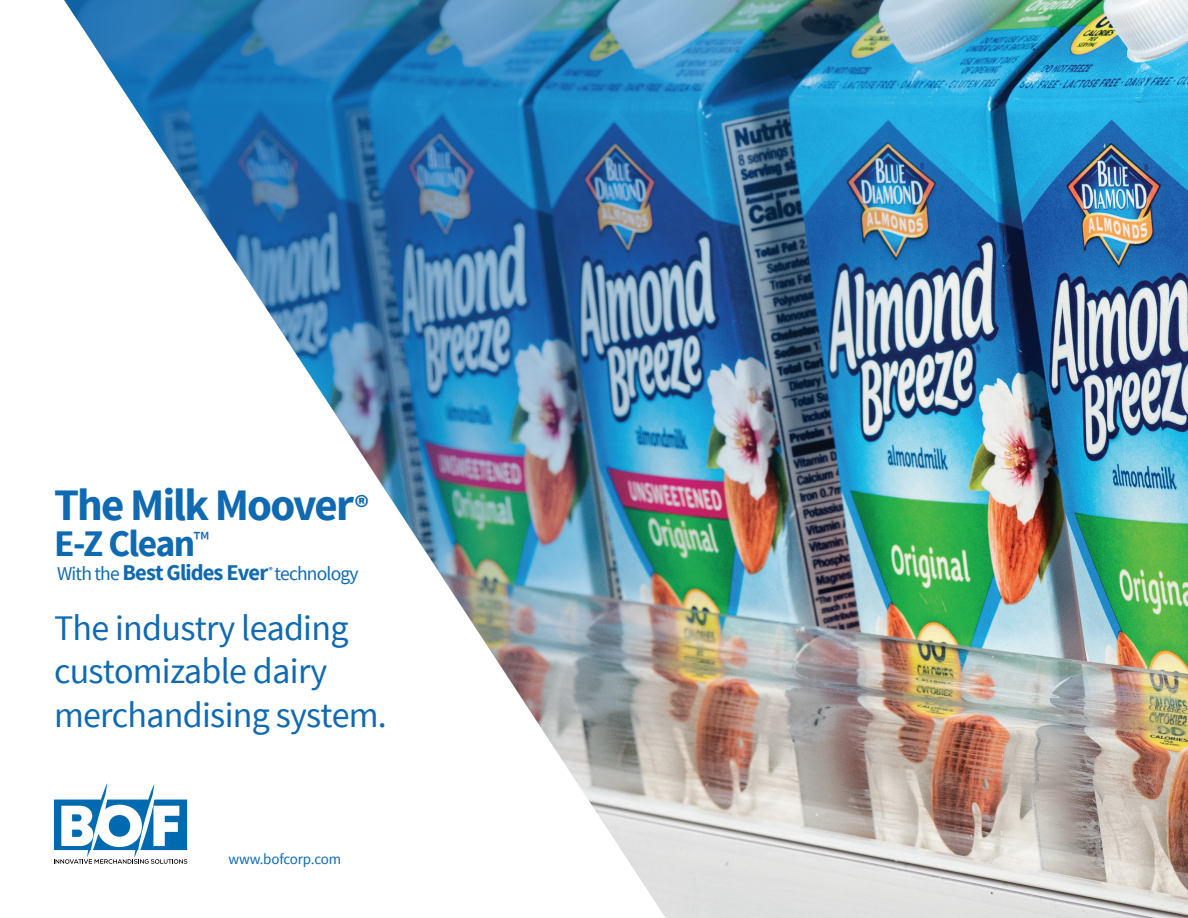
<style>
.page{position:relative;width:1188px;height:918px;background:#fff}
.page>*{position:absolute;margin:0;border:0;box-sizing:border-box;transform-origin:0 0}
.t1{font:700 45px "Source Sans Pro";letter-spacing:-.04em;color:#106ab2}
.t2{font:700 37.5px "Source Sans Pro";letter-spacing:-.04em;color:#106ab2}
.t3{font:36px/43.5px "Source Sans Pro";letter-spacing:-.02em;color:#106ab2}
.t4{font:700 22.5px "Source Sans Pro";letter-spacing:-.04em;color:#106ab2}
.t5{font:19.5px "Source Sans Pro";letter-spacing:-.04em;color:#106ab2}
.t6{font:15px "Source Sans Pro";letter-spacing:-.01em;color:#106ab2}
.t7{font:700 8.7px "Source Sans Pro";color:#106ab2}
.s1{font-size:31.5px}
.s2{font-weight:400;font-size:19.5px}
</style>
<div class="page">
<img style="left:64px;top:0;width:1124px;height:918px">
<svg style="left:54px;top:783px;width:133px;height:81px"></svg>
<p class="t1" style="left:54px;top:476px;width:317px">The Milk Moover<span class="s1">®</span></p>
<p class="t2" style="left:54px;top:519px;width:157px">E-Z Clean<sup>™</sup></p>
<p class="t4" style="left:57px;top:558px;width:213px"><span class="s2">With the</span> Best Glides Ever</p>
<p class="t7" style="left:269px;top:565px;width:6px">®</p>
<p class="t5" style="left:274px;top:561px;width:86px">technology</p>
<p class="t3" style="left:54px;top:607px;width:334px">The industry leading customizable dairy merchandising system.</p>
<p class="t6" style="left:228px;top:850px;width:114px">www.bofcorp.com</p>
</div>
